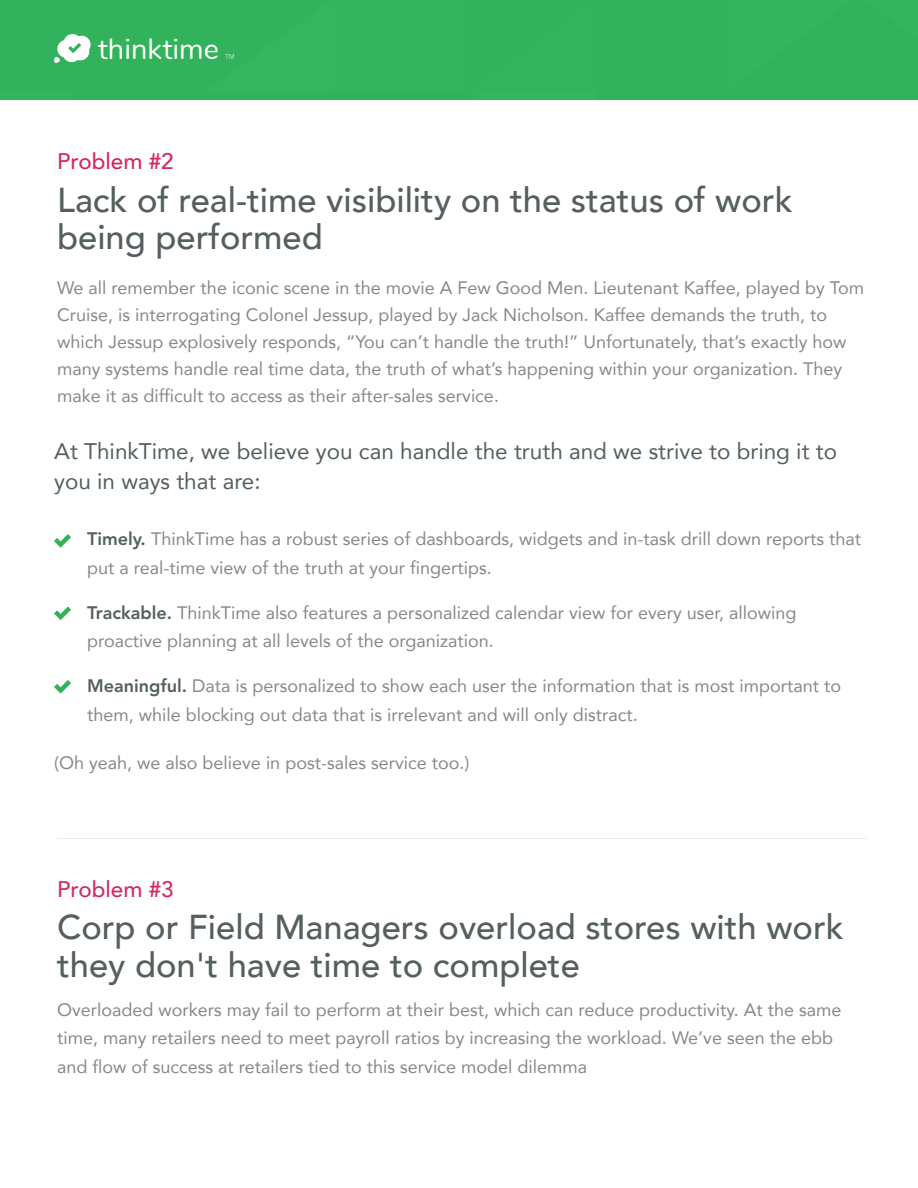
<style>
.page{position:relative;width:918px;height:1188px;background:#fff}
.page>*{position:absolute;margin:0;border:0;box-sizing:border-box;transform-origin:0 0}
.t1{font:500 34.5px/37.5px "Avenir";color:#555f5f}
.t2{font:500 34.5px/37.5px "Avenir";color:#555f60}
.t3{font:28.8px "Nunito";color:#fff}
.t4{font:22.5px/30px "Avenir";color:#545f5f}
.t5{font:500 22.5px "Avenir";color:#cf2e64}
.t6{font:500 22.5px "Avenir";color:#d22864}
.t7{font:18px/28.5px "Avenir";color:#84898b}
.s1{font-family:"Avenir LT Std";font-weight:800;color:#545f5f}
</style>
<div class="page">
<hr style="left:57px;top:838px;width:810px;height:1px;background:#ebebec">
<div style="left:0;top:0;width:918px;height:100px;background:#32b25c"></div>
<svg style="left:54px;top:33px;width:37px;height:30px"></svg>
<svg style="left:225px;top:54px;width:9px;height:5px"></svg>
<svg style="left:54px;top:534px;width:17px;height:13px"></svg>
<svg style="left:54px;top:607px;width:17px;height:13px"></svg>
<svg style="left:54px;top:680px;width:17px;height:13px"></svg>
<h2 class="t3" style="left:98px;top:28px;width:122px">thinktime</h2>
<p class="t6" style="left:57px;top:142px;width:118px">Problem #2</p>
<h1 class="t2" style="left:57px;top:179px;width:737px">Lack of real-time visibility on the status of work being performed</h1>
<p class="t7" style="left:57px;top:274px;width:808px;line-height:27px">We all remember the iconic scene in the movie A Few Good Men. Lieutenant Kaffee, played by Tom Cruise, is interrogating Colonel Jessup, played by Jack Nicholson. Kaffee demands the truth, to which Jessup explosively responds, “You can’t handle the truth!” Unfortunately, that’s exactly how many systems handle real time data, the truth of what’s happening within your organization. They make it as difficult to access as their after-sales service.</p>
<p class="t4" style="left:54px;top:435px;width:784px">At ThinkTime, we believe you can handle the truth and we strive to bring it to you in ways that are:</p>
<p class="t7" style="left:87px;top:524px;width:776px"><span class="s1">Timely.</span> ThinkTime has a robust series of dashboards, widgets and in-task drill down reports that put a real-time view of the truth at your fingertips.</p>
<p class="t7" style="left:87px;top:598px;width:711px"><span class="s1">Trackable.</span> ThinkTime also features a personalized calendar view for every user, allowing proactive planning at all levels of the organization.</p>
<p class="t7" style="left:87px;top:671px;width:756px"><span class="s1">Meaningful.</span> Data is personalized to show each user the information that is most important to them, while blocking out data that is irrelevant and will only distract.</p>
<p class="t7" style="left:54px;top:748px;width:417px">(Oh yeah, we also believe in post-sales service too.)</p>
<p class="t5" style="left:57px;top:869px;width:118px">Problem #3</p>
<h1 class="t1" style="left:57px;top:907px;width:788px">Corp or Field Managers overload stores with work they don't have time to complete</h1>
<p class="t7" style="left:57px;top:995px;width:786px">Overloaded workers may fail to perform at their best, which can reduce productivity. At the same time, many retailers need to meet payroll ratios by increasing the workload. We’ve seen the ebb and flow of success at retailers tied to this service model dilemma</p>
</div>
